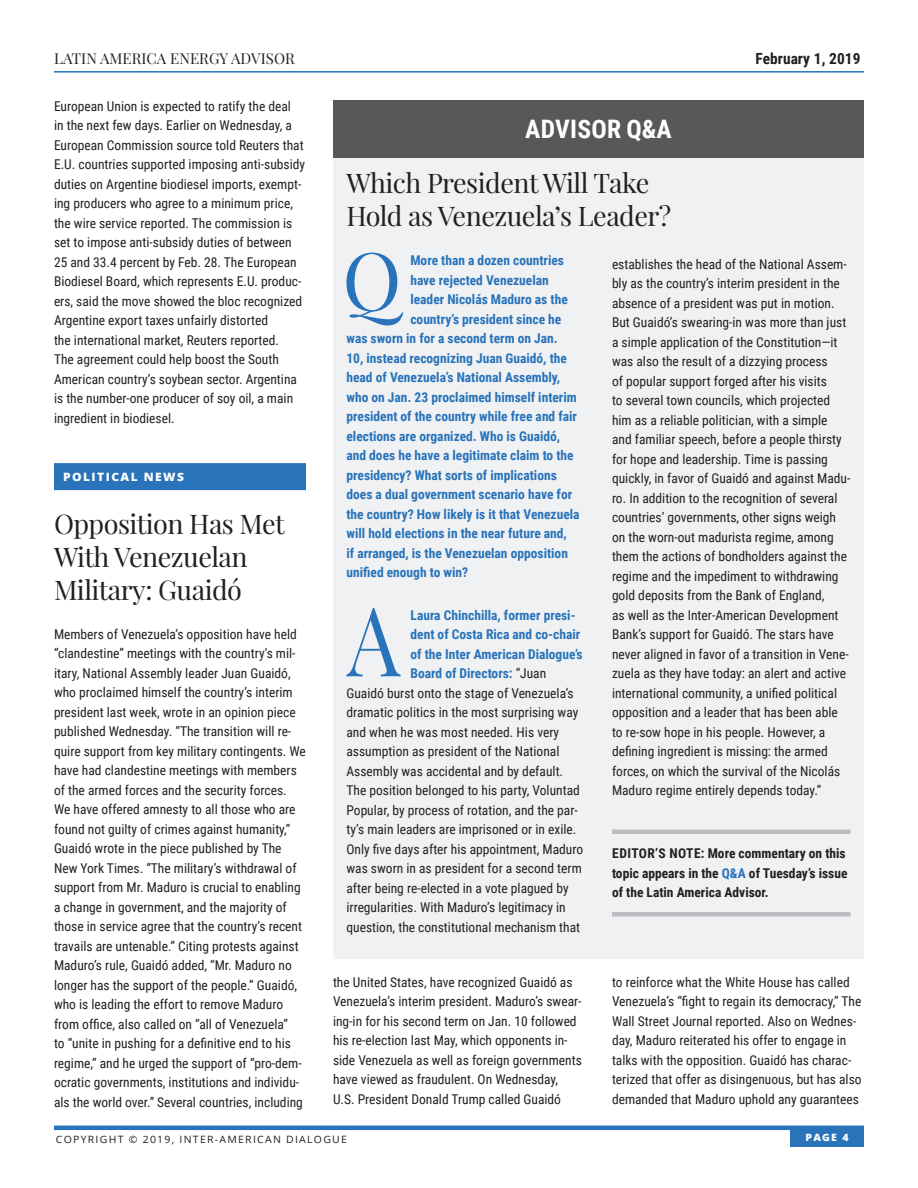
<style>
.page{position:relative;width:918px;height:1188px;background:#fff}
.page>*{position:absolute;margin:0;border:0;box-sizing:border-box;transform-origin:0 0}
.Answer_Text_-_Drop_C{font:96.15px "Playfair Display";color:#2873ba;scale:.88 1}
.Question_Text_-_Drop{font:80.1px "Playfair Display";color:#2873ba}
.Subhead_18pt{font:27px/33px "Playfair Display";letter-spacing:-.02em;color:#231f20}
.White_Section_Titles{font:700 25.5px "Roboto Condensed";letter-spacing:.01em;color:#fff}
.t1{font:700 15.3px "Roboto Condensed";letter-spacing:.005em;color:#231f20}
.t2{font:15px "Playfair Display";letter-spacing:.005em;color:#231f20}
.Main_Body_Text{font:13.5px/19.5px "Roboto Condensed";color:#231f20}
.Answer_Text_-_Drop_C-2{font:13.5px/19.5px "Roboto Condensed";color:#231f20}
.Question_Text_-_Drop-2{font:700 13.5px "Roboto Condensed";color:#2873ba}
.Answer_Text_-_Drop_C-3{font:700 13.5px "Roboto Condensed";color:#2873ba}
.Editors_Note{font:700 13.5px/19.5px "Roboto Condensed";color:#231f20}
.Sections_-_with_Ener{font:800 11.55px "Open Sans";letter-spacing:.12em;color:#fff;scale:1.04 1}
.t3{font:10.05px "Open Sans";letter-spacing:.12em;color:#231f20;scale:1.04 1}
.t4{font:800 10.05px "Open Sans";color:#fff;scale:1.04 1}
.s1{font-weight:400;color:#231f20}
.s2{color:#2873ba}
</style>
<div class="page">
<hr style="left:54px;top:1126px;width:810px;height:4px;background:#2873ba">
<div style="left:790px;top:1129px;width:74px;height:18px;background:#2873ba"></div>
<hr style="left:54px;top:71px;width:810px;height:2px;background:#2873ba">
<div style="left:54px;top:463px;width:252px;height:27px;background:#2873ba"></div>
<div style="left:333px;top:151px;width:531px;height:807px;background:#f0f1f2"></div>
<hr style="left:612px;top:830px;width:238px;height:4px;background:#bcbdc0">
<hr style="left:612px;top:912px;width:238px;height:4px;background:#bcbdc0">
<div style="left:333px;top:100px;width:531px;height:58px;background:#57585a"></div>
<p class="t2" style="left:54px;top:49px;width:242px">LATIN AMERICA ENERGY ADVISOR</p>
<p class="t1" style="left:755px;top:47px;width:107px">February 1, 2019</p>
<p class="Main_Body_Text" style="left:54px;top:96px;width:253px">European Union is expected to ratify the deal<br>in the next few days. Earlier on Wednesday, a European Commission source told Reuters that E.U. countries supported imposing anti-subsidy duties on Argentine biodiesel imports, exempt&shy;ing producers who agree to a minimum price, the wire service reported. The commission is set to impose anti-subsidy duties of between 25 and 33.4 percent by Feb. 28. The European Biodiesel Board, which represents E.U. produc&shy;ers, said the move showed the bloc recognized Argentine export taxes unfairly distorted<br>the international market, Reuters reported.<br>The agreement could help boost the South American country’s soybean sector. Argentina is the number-one producer of soy oil, a main ingredient in biodiesel.</p>
<p class="White_Section_Titles" style="left:525px;top:111px;width:148px">ADVISOR Q&amp;A</p>
<p class="Subhead_18pt" style="left:346px;top:167px;width:326px">Which President Will Take<br>Hold as Venezuela’s Leader?</p>
<p class="Question_Text_-_Drop" style="left:342px;top:230px;width:61px">Q</p>
<p class="Question_Text_-_Drop-2" style="left:410px;top:251px;width:155px">More than a dozen countries</p>
<p class="Answer_Text_-_Drop_C-2" style="left:612px;top:253px;width:240px">establishes the head of the National Assem&shy;bly as the country’s interim president in the absence of a president was put in motion.<br>But Guaidó’s swearing-in was more than just a simple application of the Constitution—it was also the result of a dizzying process<br>of popular support forged after his visits<br>to several town councils, which projected him as a reliable politician, with a simple and familiar speech, before a people thirsty for hope and leadership. Time is passing quickly, in favor of Guaidó and against Madu&shy;ro. In addition to the recognition of several countries’ governments, other signs weigh on the worn-out madurista regime, among them the actions of bondholders against the regime and the impediment to withdrawing gold deposits from the Bank of England,<br>as well as the Inter-American Development Bank’s support for Guaidó. The stars have never aligned in favor of a transition in Vene&shy;zuela as they have today: an alert and active international community, a unified political opposition and a leader that has been able to re-sow hope in his people. However, a defining ingredient is missing: the armed forces, on which the survival of the Nicolás Maduro regime entirely depends today.”</p>
<p class="Question_Text_-_Drop-2" style="left:410px;top:271px;width:140px">have rejected Venezuelan</p>
<p class="Question_Text_-_Drop-2" style="left:410px;top:290px;width:159px">leader Nicolás Maduro as the</p>
<p class="Question_Text_-_Drop-2" style="left:410px;top:310px;width:152px">country’s president since he</p>
<p class="Question_Text_-_Drop-2" style="left:346px;top:329px;width:213px">was sworn in for a second term on Jan.</p>
<p class="Question_Text_-_Drop-2" style="left:346px;top:349px;width:222px">10, instead recognizing Juan Guaidó, the</p>
<p class="Question_Text_-_Drop-2" style="left:346px;top:368px;width:215px">head of Venezuela’s National Assembly,</p>
<p class="Question_Text_-_Drop-2" style="left:346px;top:388px;width:232px">who on Jan. 23 proclaimed himself interim</p>
<p class="Question_Text_-_Drop-2" style="left:346px;top:407px;width:232px">president of the country while free and fair</p>
<p class="Question_Text_-_Drop-2" style="left:346px;top:427px;width:215px">elections are organized. Who is Guaidó,</p>
<p class="Question_Text_-_Drop-2" style="left:346px;top:446px;width:229px">and does he have a legitimate claim to the</p>
<p class="Question_Text_-_Drop-2" style="left:346px;top:466px;width:212px">presidency? What sorts of implications</p>
<p class="Question_Text_-_Drop-2" style="left:346px;top:485px;width:227px">does a dual government scenario have for</p>
<p class="Question_Text_-_Drop-2" style="left:346px;top:505px;width:235px">the country? How likely is it that Venezuela</p>
<p class="Question_Text_-_Drop-2" style="left:346px;top:524px;width:222px">will hold elections in the near future and,</p>
<p class="Question_Text_-_Drop-2" style="left:346px;top:544px;width:223px">if arranged, is the Venezuelan opposition</p>
<p class="Question_Text_-_Drop-2" style="left:346px;top:563px;width:123px">unified enough to win?</p>
<p class="Answer_Text_-_Drop_C" style="left:347px;top:580px;width:62px">A</p>
<p class="Answer_Text_-_Drop_C-3" style="left:411px;top:605px;width:167px">Laura Chinchilla, former presi-</p>
<p class="Sections_-_with_Ener" style="left:63px;top:468px;width:118px">POLITICAL NEWS</p>
<p class="Subhead_18pt" style="left:54px;top:507px;width:232px">Opposition Has Met<br>With Venezuelan<br>Military: Guaidó</p>
<p class="Main_Body_Text" style="left:54px;top:624px;width:253px">Members of Venezuela’s opposition have held “clandestine” meetings with the country’s mil&shy;itary, National Assembly leader Juan Guaidó, who proclaimed himself the country’s interim president last week, wrote in an opinion piece published Wednesday. “The transition will re&shy;quire support from key military contingents. We have had clandestine meetings with members of the armed forces and the security forces.<br>We have offered amnesty to all those who are found not guilty of crimes against humanity,” Guaidó wrote in the piece published by The New York Times. “The military’s withdrawal of support from Mr. Maduro is crucial to enabling a change in government, and the majority of those in service agree that the country’s recent travails are untenable.” Citing protests against Maduro’s rule, Guaidó added, “Mr. Maduro no longer has the support of the people.” Guaidó, who is leading the effort to remove Maduro from office, also called on “all of Venezuela”<br>to “unite in pushing for a definitive end to his regime,” and he urged the support of “pro-dem&shy;ocratic governments, institutions and individu&shy;als the world over.” Several countries, including</p>
<p class="Answer_Text_-_Drop_C-3" style="left:411px;top:625px;width:171px">dent of Costa Rica and co-chair</p>
<p class="Answer_Text_-_Drop_C-3" style="left:411px;top:644px;width:174px">of the Inter American Dialogue’s</p>
<p class="Answer_Text_-_Drop_C-3" style="left:411px;top:664px;width:137px">Board of Directors: <span class="s1">“Juan</span></p>
<p class="Answer_Text_-_Drop_C-2" style="left:346px;top:682px;width:229px">Guaidó burst onto the stage of Venezuela’s</p>
<p class="Answer_Text_-_Drop_C-2" style="left:346px;top:702px;width:233px">dramatic politics in the most surprising way</p>
<p class="Answer_Text_-_Drop_C-2" style="left:346px;top:721px;width:214px">and when he was most needed. His very</p>
<p class="Answer_Text_-_Drop_C-2" style="left:346px;top:741px;width:214px">assumption as president of the National</p>
<p class="Answer_Text_-_Drop_C-2" style="left:346px;top:760px;width:218px">Assembly was accidental and by default.</p>
<p class="Answer_Text_-_Drop_C-2" style="left:346px;top:780px;width:235px">The position belonged to his party, Voluntad</p>
<p class="Answer_Text_-_Drop_C-2" style="left:346px;top:799px;width:233px">Popular, by process of rotation, and the par-</p>
<p class="Answer_Text_-_Drop_C-2" style="left:346px;top:819px;width:231px">ty’s main leaders are imprisoned or in exile.</p>
<p class="Answer_Text_-_Drop_C-2" style="left:346px;top:838px;width:238px">Only five days after his appointment, Maduro</p>
<p class="Answer_Text_-_Drop_C-2" style="left:346px;top:858px;width:237px">was sworn in as president for a second term</p>
<p class="Answer_Text_-_Drop_C-2" style="left:346px;top:877px;width:224px">after being re-elected in a vote plagued by</p>
<p class="Answer_Text_-_Drop_C-2" style="left:346px;top:897px;width:221px">irregularities. With Maduro’s legitimacy in</p>
<p class="Answer_Text_-_Drop_C-2" style="left:346px;top:916px;width:235px">question, the constitutional mechanism that</p>
<p class="Editors_Note" style="left:612px;top:843px;width:237px">EDITOR’S NOTE: More commentary on this topic appears in the <span class="s2">Q&amp;A</span> of Tuesday’s issue of the Latin America Advisor.</p>
<p class="Main_Body_Text" style="left:333px;top:972px;width:250px">the United States, have recognized Guaidó as Venezuela’s interim president. Maduro’s swear&shy;ing-in for his second term on Jan. 10 followed his re-election last May, which opponents in&shy;side Venezuela as well as foreign governments have viewed as fraudulent. On Wednesday, U.S. President Donald Trump called Guaidó</p>
<p class="Main_Body_Text" style="left:612px;top:972px;width:251px">to reinforce what the White House has called Venezuela’s “fight to regain its democracy,” The Wall Street Journal reported. Also on Wednes&shy;day, Maduro reiterated his offer to engage in talks with the opposition. Guaidó has charac&shy;terized that offer as disingenuous, but has also demanded that Maduro uphold any guarantees</p>
<p class="t3" style="left:56px;top:1132px;width:281px">COPYRIGHT © 2019, INTER-AMERICAN DIALOGUE</p>
<p class="t4" style="left:806px;top:1129px;width:43px">PAGE 4</p>
</div>
